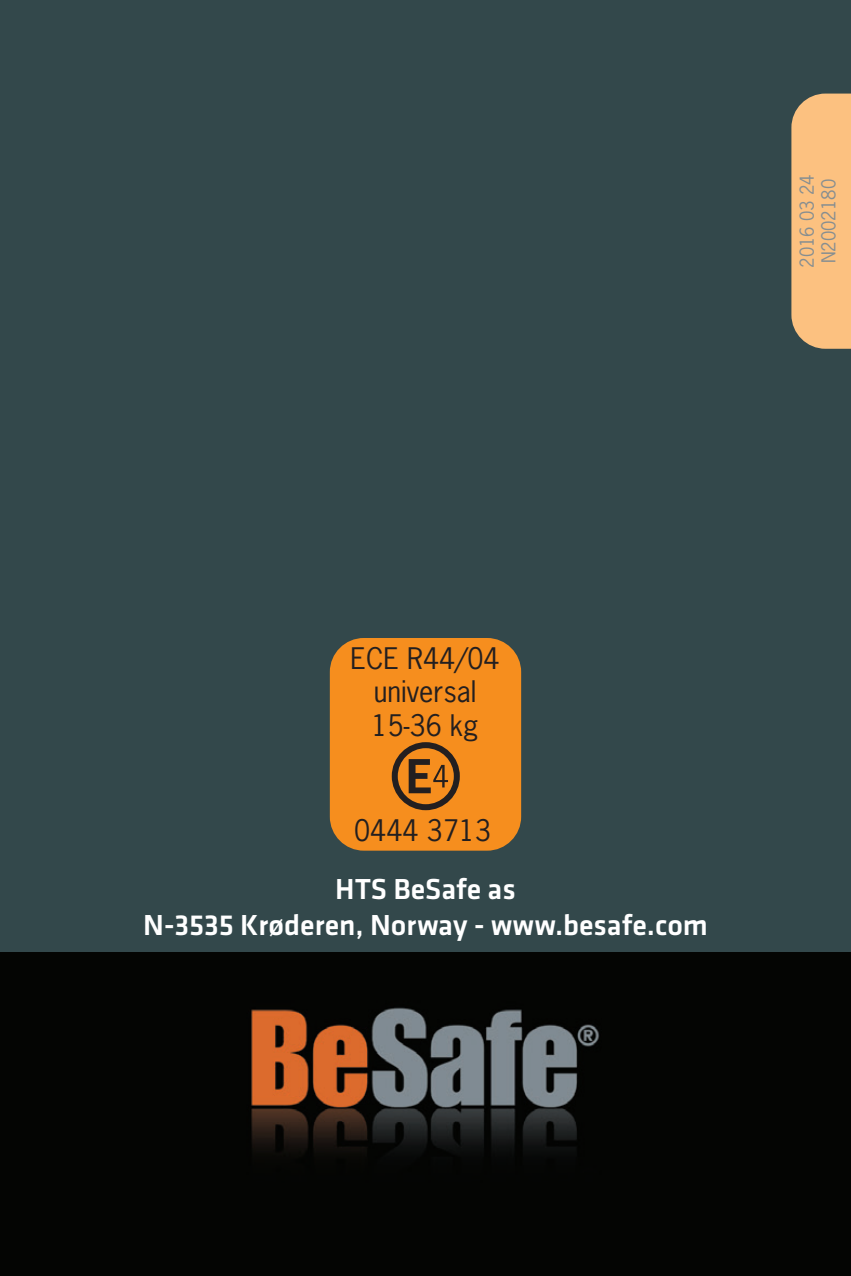
<style>
.page{position:relative;width:851px;height:1276px;background:#fff}
.page>*{position:absolute;margin:0;border:0;box-sizing:border-box;transform-origin:0 0}
.t1{font:500 30px/36px "Klavika";color:#fff;text-align:center}
.t2{font:27.9px/33.6px "News Gothic Std";color:#231f20;text-align:center}
.t3{font:18px/21.6px "News Gothic Std";color:#868e91}
</style>
<div class="page">
<div style="left:0;top:0;width:850px;height:1020px;background:#33484b"></div>
<img style="left:0;top:952px;width:850px;height:324px">
<div style="left:791px;top:94px;width:59px;height:255px;background:#fcc180"></div>
<div style="left:330px;top:638px;width:191px;height:212px;background:#f68e1e;border-radius:34px"></div>
<svg style="left:391px;top:742px;width:69px;height:68px"></svg>
<p class="t3" style="left:796px;top:268px;width:95px;rotate:-90deg">2016 03 24<br>N2002180</p>
<p class="t2" style="left:350px;top:641px;width:151px">ECE R44/04 universal<br>15-36 kg</p>
<p class="t2" style="left:354px;top:814px;width:138px">0444 3713</p>
<p class="t1" style="left:143px;top:871px;width:566px">HTS BeSafe as<br>N-3535 Krøderen, Norway - www.besafe.com</p>
</div>
